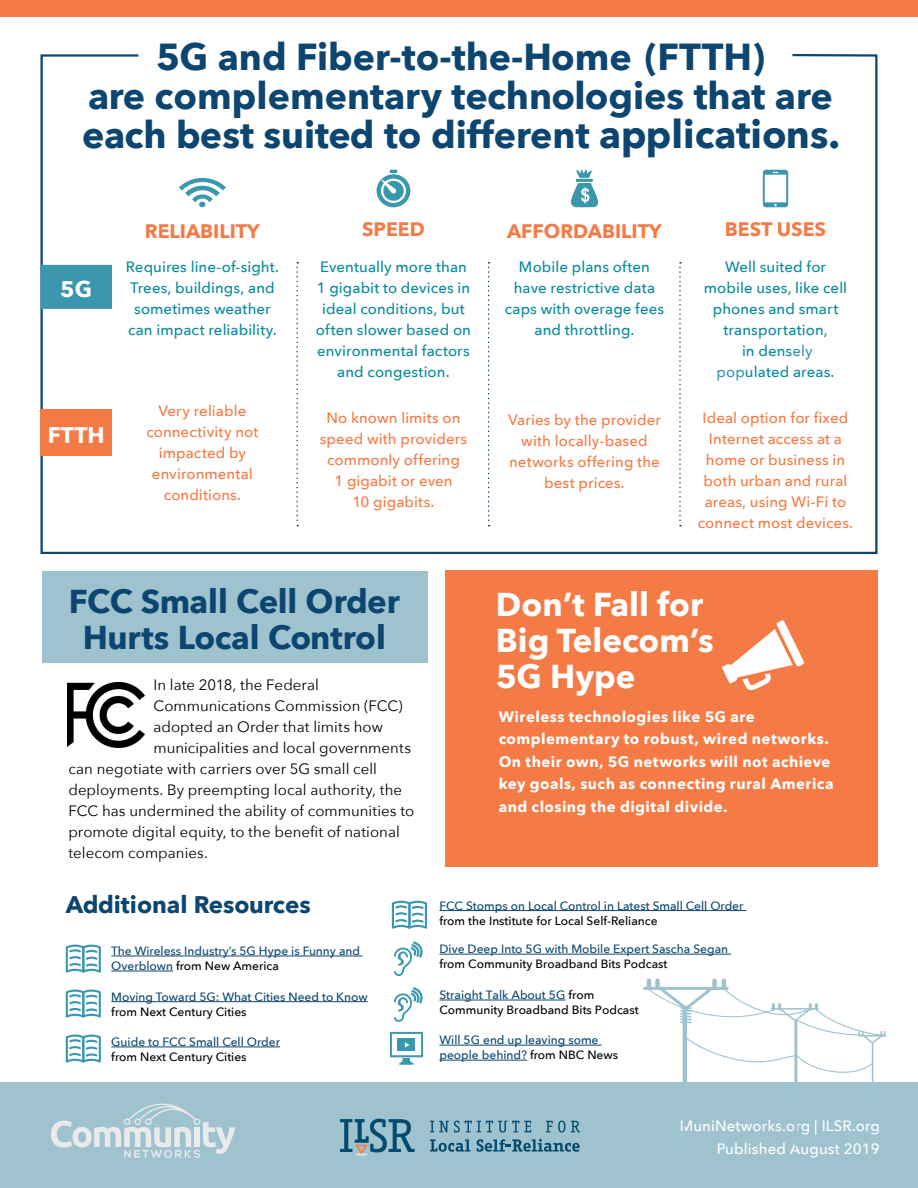
<style>
.page{position:relative;width:918px;height:1188px;background:#fff}
.page>*{position:absolute;margin:0;border:0;box-sizing:border-box;transform-origin:0 0}
.t1{font:700 37.5px/39px "Avenir Next";color:#0c4670;text-align:center}
.t2{font:700 33px/36px "Avenir Next";letter-spacing:-.01em;color:#0c4670;text-align:center}
.t3{font:700 33px/36px "Avenir Next";color:#fff}
.t4{font:700 24px "Avenir Next";color:#0c4670}
.t5{font:700 22.5px "Avenir Next";color:#fff}
.t6{font:700 19.5px "Avenir Next";color:#f47b46}
.t7{font:500 15px/21px "Avenir Next";letter-spacing:.005em;color:#0a8a9e;text-align:center}
.t8{font:500 15px/21px "Avenir Next";letter-spacing:.005em;color:#f47b46;text-align:center}
.t9{font:15px "Avenir Next";letter-spacing:.005em;color:#000}
.t10{font:700 15px/22.5px "Avenir Next";letter-spacing:.03em;color:#fff}
.t11{font:500 15px/22.5px "Avenir Next";letter-spacing:.01em;color:#fff;text-align:right}
.t12{font:500 12px/15px "Avenir Next";color:#0c4670}
.t13{font:500 12px/15px "Avenir Next";color:#000}
.s1{font-size:39px}
.s2{color:#3a97ad}
.s3{color:#000}
.s4{color:#0c4670}
</style>
<div class="page">
<div style="left:0;top:1082px;width:918px;height:106px;background:#9fc2cf"></div>
<svg style="left:51px;top:1104px;width:185px;height:54px"></svg>
<svg style="left:340px;top:1119px;width:75px;height:37px"></svg>
<svg style="left:430px;top:1121px;width:101px;height:12px"></svg>
<svg style="left:546px;top:1121px;width:19px;height:12px"></svg>
<svg style="left:571px;top:1121px;width:9px;height:11px"></svg>
<svg style="left:430px;top:1139px;width:40px;height:13px"></svg>
<svg style="left:477px;top:1139px;width:103px;height:13px"></svg>
<div style="left:42px;top:571px;width:386px;height:92px;background:#9fc2cf"></div>
<div style="left:445px;top:571px;width:433px;height:296px;background:#f47b46"></div>
<svg style="left:722px;top:620px;width:82px;height:70px"></svg>
<div style="left:0;top:0;width:918px;height:16px;background:#f47b46"></div>
<svg style="left:40px;top:53px;width:838px;height:501px"></svg>
<div style="left:40px;top:410px;width:72px;height:46px;background:#f47b46"></div>
<div style="left:41px;top:266px;width:70px;height:42px;background:#3a97ad"></div>
<div style="left:40px;top:265px;width:72px;height:44px;border:2px solid #3a97ad"></div>
<svg style="left:296px;top:262px;width:2px;height:264px"></svg>
<svg style="left:488px;top:262px;width:2px;height:264px"></svg>
<svg style="left:679px;top:262px;width:2px;height:264px"></svg>
<hr style="left:111px;top:956px;width:252px;height:1px;background:#0c4670">
<hr style="left:111px;top:971px;width:62px;height:1px;background:#0c4670">
<hr style="left:111px;top:1001px;width:257px;height:1px;background:#0c4670">
<hr style="left:111px;top:1047px;width:169px;height:1px;background:#0c4670">
<svg style="left:66px;top:944px;width:35px;height:29px"></svg>
<svg style="left:392px;top:900px;width:35px;height:29px"></svg>
<svg style="left:66px;top:989px;width:35px;height:29px"></svg>
<svg style="left:66px;top:1034px;width:35px;height:29px"></svg>
<hr style="left:439px;top:910px;width:308px;height:1px;background:#0c4670">
<hr style="left:439px;top:1045px;width:163px;height:1px;background:#0c4670">
<hr style="left:439px;top:1060px;width:88px;height:1px;background:#0c4670">
<hr style="left:439px;top:1000px;width:126px;height:1px;background:#0c4670">
<hr style="left:439px;top:954px;width:292px;height:1px;background:#0c4670">
<svg style="left:394px;top:987px;width:29px;height:35px"></svg>
<svg style="left:394px;top:941px;width:29px;height:35px"></svg>
<img style="left:67px;top:682px;width:77px;height:65px">
<hr style="left:683px;top:1006px;width:4px;height:121px;background:#9fc2cf">
<hr style="left:794px;top:1020px;width:3px;height:126px;background:#9fc2cf">
<hr style="left:872px;top:1042px;width:1px;height:77px;background:#9fc2cf">
<hr style="left:645px;top:987px;width:82px;height:3px;background:#9fc2cf">
<hr style="left:859px;top:1035px;width:27px;height:2px;background:#9fc2cf">
<svg style="left:647px;top:981px;width:238px;height:95px"></svg>
<svg style="left:390px;top:1032px;width:33px;height:33px"></svg>
<h1 class="t1" style="left:82px;top:37px;width:760px">5G and Fiber-to-the-Home (FTTH)<br>are complementary technologies that are each best suited to different <span class="s1">applications.</span></h1>
<h3 class="t5" style="left:60px;top:270px;width:33px">5G</h3>
<h3 class="t5" style="left:48px;top:415px;width:58px">FTTH</h3>
<h3 class="t6" style="left:145px;top:214px;width:117px">RELIABILITY</h3>
<h3 class="t6" style="left:362px;top:212px;width:64px">SPEED</h3>
<h3 class="t6" style="left:507px;top:214px;width:156px">AFFORDABILITY</h3>
<h3 class="t6" style="left:725px;top:213px;width:103px">BEST USES</h3>
<p class="t7" style="left:126px;top:255px;width:155px">Requires line-of-sight.<br>Trees, buildings, and sometimes weather can impact reliability.</p>
<p class="t8" style="left:146px;top:400px;width:114px">Very reliable connectivity not impacted by environmental conditions.</p>
<p class="t7" style="left:316px;top:255px;width:157px">Eventually more than<br>1 gigabit to devices in ideal conditions, but often slower based on environmental factors and congestion.</p>
<p class="t7" style="left:505px;top:255px;width:161px">Mobile plans often have restrictive data caps with overage fees and throttling.</p>
<p class="t8" style="left:320px;top:406px;width:149px">No known limits on speed with providers commonly offering<br>1 gigabit or even<br>10 gigabits.</p>
<p class="t8" style="left:508px;top:409px;width:154px">Varies by the provider with locally-based networks offering the best prices.</p>
<p class="t7" style="left:704px;top:255px;width:145px">Well suited for mobile uses, like cell phones and smart transportation,<br>in dens<span class="s2">ely pop</span>ulated areas.</p>
<p class="t8" style="left:698px;top:407px;width:157px">Ideal option for fixed<br>Internet access at a home or business in both urban and rural areas, using Wi-Fi to connect most devices.</p>
<h2 class="t2" style="left:69px;top:583px;width:333px">FCC Small Cell Order<br>Hurts Local Control</h2>
<p class="t9" style="left:153px;top:672px;width:167px">In late 2018, the Federal</p>
<p class="t9" style="left:153px;top:693px;width:251px">Communications Commission (FCC)</p>
<p class="t9" style="left:153px;top:714px;width:231px">adopted an Order that limits how</p>
<p class="t9" style="left:153px;top:735px;width:259px">municipalities and local governments</p>
<p class="t9" style="left:68px;top:756px;width:310px">can negotiate with carriers over 5G small cell</p>
<p class="t9" style="left:68px;top:777px;width:335px">deployments. By preempting local authority, the</p>
<p class="t9" style="left:68px;top:798px;width:347px">FCC has undermined the ability of communities to</p>
<p class="t9" style="left:68px;top:819px;width:333px">promote digital equity, to the benefit of national</p>
<p class="t9" style="left:68px;top:840px;width:141px">telecom companies.</p>
<h3 class="t4" style="left:66px;top:884px;width:246px">Additional Resources</h3>
<p class="t12" style="left:111px;top:943px;width:250px">The Wireless Industry’s 5G Hype is Funny and<br>Overblown <span class="s3">from New America</span></p>
<p class="t12" style="left:111px;top:989px;width:258px">Moving Toward 5G: What Cities Need to Know</p>
<p class="t13" style="left:111px;top:1004px;width:137px">from Next Century Cities</p>
<p class="t12" style="left:111px;top:1034px;width:170px">Guide to FCC Small Cell Order</p>
<p class="t13" style="left:111px;top:1049px;width:137px">from Next Century Cities</p>
<h2 class="t3" style="left:496px;top:586px;width:219px">Don’t Fall for<br>Big Telecom’s<br>5G Hype</h2>
<p class="t10" style="left:499px;top:705px;width:336px">Wireless technologies like 5G are complementary to robust, wired networks.<br>On their own, 5G networks will not achieve key goals, such as connecting rural America and closing the digital divide.</p>
<p class="t12" style="left:439px;top:898px;width:306px">FCC Stomps on Local Control in Latest Small Cell Order</p>
<p class="t13" style="left:439px;top:913px;width:220px">from the Institute for Local Self-Reliance</p>
<p class="t12" style="left:439px;top:941px;width:290px">Dive Deep Into 5G with Mobile Expert Sascha Segan</p>
<p class="t13" style="left:439px;top:956px;width:230px">from Community Broadband Bits Podcast</p>
<p class="t13" style="left:439px;top:987px;width:201px"><span class="s4">Straight Talk About 5G</span> from<br>Community Broadband Bits Podcast</p>
<p class="t12" style="left:439px;top:1032px;width:180px">Will 5G end up leaving some people behind? <span class="s3">from NBC News</span></p>
<p class="t11" style="left:680px;top:1114px;width:202px">MuniNetworks.org | ILSR.org<br>Published August 2019</p>
</div>
